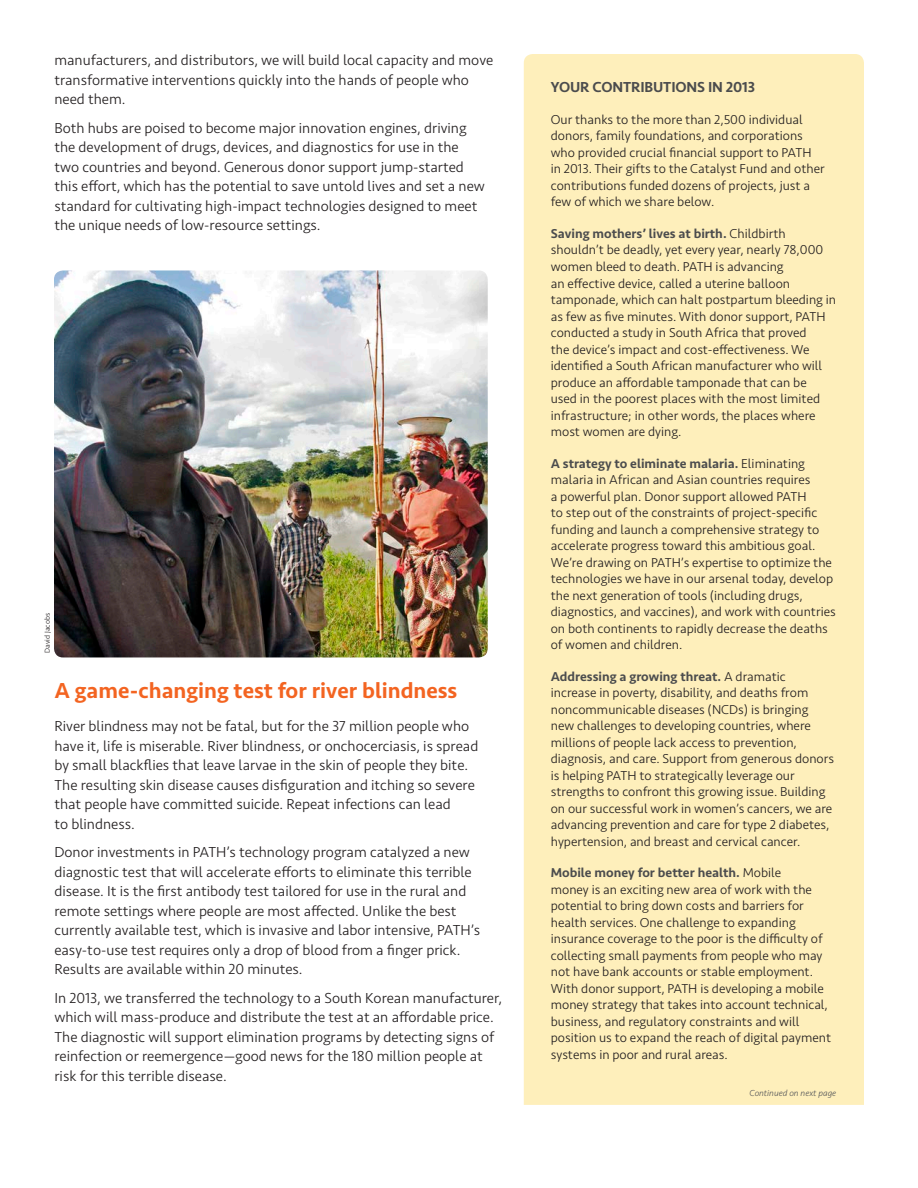
<style>
.page{position:relative;width:918px;height:1188px;background:#fff}
.page>*{position:absolute;margin:0;border:0;box-sizing:border-box;transform-origin:0 0}
.body_-_milestone_hea{font:500 22.5px "Seravek";color:#f36421}
.body{font:300 15px/19.5px "Seravek";color:#231f20}
.case_study_text2{font:500 15px "Seravek";letter-spacing:-.01em;color:#4b4c4d}
.case_study_text2-2{font:300 13.35px/16.5px "Seravek";color:#231f20}
.case_study_text2-3{font:italic 300 9px "Seravek";color:#57585a}
.photo_credit{font:300 7.5px "Seravek";color:#231f20}
.s1{font-weight:500;color:#4b4c4d}
</style>
<div class="page">
<img style="left:54px;top:270px;width:434px;height:387px">
<div style="left:524px;top:54px;width:340px;height:1051px;background:#feefbb"></div>
<p class="body" style="left:54px;top:51px;width:440px">manufacturers, and distributors, we will build local capacity and move transformative interventions quickly into the hands of people who need them.</p>
<p class="body" style="left:54px;top:118px;width:432px">Both hubs are poised to become major innovation engines, driving the development of drugs, devices, and diagnostics for use in the two countries and beyond. Generous donor support jump-started this effort, which has the potential to save untold lives and set a new standard for cultivating high-impact technologies designed to meet the unique needs of low-resource settings.</p>
<p class="photo_credit" style="left:43px;top:653px;width:41px;rotate:-90deg">David Jacobs</p>
<p class="body_-_milestone_hea" style="left:54px;top:677px;width:404px">A game-changing test for river blindness</p>
<p class="body" style="left:54px;top:717px;width:425px">River blindness may not be fatal, but for the 37 million people who have it, life is miserable. River blindness, or onchocerciasis, is spread by small blackflies that leave larvae in the skin of people they bite.<br>The resulting skin disease causes disfiguration and itching so severe that people have committed suicide. Repeat infections can lead<br>to blindness.</p>
<p class="body" style="left:54px;top:843px;width:427px">Donor investments in PATH’s technology program catalyzed a new diagnostic test that will accelerate efforts to eliminate this terrible disease. It is the first antibody test tailored for use in the rural and remote settings where people are most affected. Unlike the best currently available test, which is invasive and labor intensive, PATH’s easy-to-use test requires only a drop of blood from a finger prick.<br>Results are available within 20 minutes.</p>
<p class="body" style="left:54px;top:988px;width:449px">In 2013, we transferred the technology to a South Korean manufacturer, which will mass-produce and distribute the test at an affordable price.<br>The diagnostic will support elimination programs by detecting signs of reinfection or reemergence—good news for the 180 million people at risk for this terrible disease.</p>
<p class="case_study_text2" style="left:551px;top:78px;width:206px">YOUR CONTRIBUTIONS IN 2013</p>
<p class="case_study_text2-2" style="left:551px;top:111px;width:275px">Our thanks to the more than 2,500 individual donors, family foundations, and corporations who provided crucial financial support to PATH in 2013. Their gifts to the Catalyst Fund and other contributions funded dozens of projects, just a few of which we share below.</p>
<p class="case_study_text2-2" style="left:551px;top:226px;width:287px"><span class="s1">Saving mothers’ lives at birth.</span> Childbirth shouldn’t be deadly, yet every year, nearly 78,000 women bleed to death. PATH is advancing<br>an effective device, called a uterine balloon tamponade, which can halt postpartum bleeding in as few as five minutes. With donor support, PATH conducted a study in South Africa that proved<br>the device’s impact and cost-effectiveness. We identified a South African manufacturer who will produce an affordable tamponade that can be used in the poorest places with the most limited infrastructure; in other words, the places where most women are dying.</p>
<p class="case_study_text2-2" style="left:551px;top:455px;width:286px"><span class="s1">A strategy to eliminate malaria.</span> Eliminating malaria in African and Asian countries requires<br>a powerful plan. Donor support allowed PATH<br>to step out of the constraints of project-specific funding and launch a comprehensive strategy to accelerate progress toward this ambitious goal.<br>We’re drawing on PATH’s expertise to optimize the technologies we have in our arsenal today, develop the next generation of tools (including drugs, diagnostics, and vaccines), and work with countries on both continents to rapidly decrease the deaths of women and children.</p>
<p class="case_study_text2-2" style="left:551px;top:668px;width:285px"><span class="s1">Addressing a growing threat.</span> A dramatic increase in poverty, disability, and deaths from noncommunicable diseases (NCDs) is bringing new challenges to developing countries, where millions of people lack access to prevention, diagnosis, and care. Support from generous donors is helping PATH to strategically leverage our strengths to confront this growing issue. Building on our successful work in women’s cancers, we are advancing prevention and care for type 2 diabetes, hypertension, and breast and cervical cancer.</p>
<p class="case_study_text2-2" style="left:551px;top:865px;width:282px"><span class="s1">Mobile money for better health.</span> Mobile<br>money is an exciting new area of work with the potential to bring down costs and barriers for health services. One challenge to expanding insurance coverage to the poor is the difficulty of collecting small payments from people who may not have bank accounts or stable employment.<br>With donor support, PATH is developing a mobile money strategy that takes into account technical, business, and regulatory constraints and will position us to expand the reach of digital payment systems in poor and rural areas.</p>
<p class="case_study_text2-3" style="left:749px;top:1088px;width:88px">Continued on next page</p>
</div>
